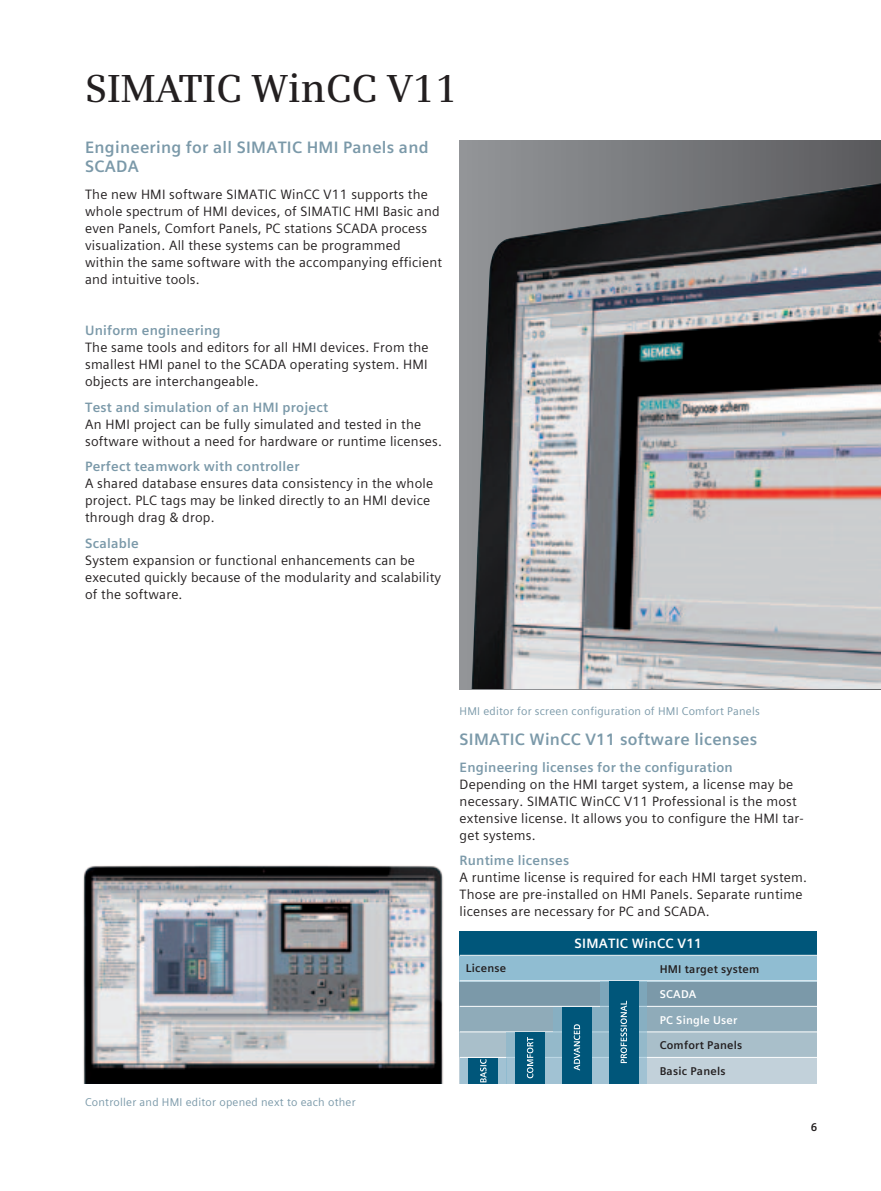
<style>
.page{position:relative;width:881px;height:1191px;background:#fff}
.page>*{position:absolute;margin:0;border:0;box-sizing:border-box;transform-origin:0 0}
.t1{font:600 39px "Siemens Serif";color:#231f20}
.t2{font:700 16.5px/19.2px "Siemens Sans Global";letter-spacing:.015em;color:#7b99a9}
.t3{font:13.5px/17px "Siemens Sans Global";letter-spacing:.015em;color:#231f20}
.t4{font:700 13.5px "Siemens Sans Global";letter-spacing:.015em;color:#7b99a9}
.t5{font:700 13.5px "Siemens Sans Global";letter-spacing:.015em;color:#fff}
.t6{font:11.25px "Siemens Sans Global";letter-spacing:.02em;color:#7b99a9}
.t7{font:700 11.25px "Siemens Sans Global";letter-spacing:.02em;color:#231f20}
.t8{font:700 11.25px "Siemens Sans Global";letter-spacing:.02em;color:#fff}
</style>
<div class="page">
<div style="left:459px;top:140px;width:421px;height:549px;background:linear-gradient(to right,#939699,#5a5a5d)"></div>
<img style="left:471px;top:183px;width:409px;height:506px">
<img style="left:83px;top:865px;width:360px;height:218px">
<div style="left:459px;top:981px;width:357px;height:25px;background:#7b99a9"></div>
<div style="left:459px;top:1006px;width:357px;height:26px;background:#8fabb9"></div>
<div style="left:459px;top:1032px;width:357px;height:25px;background:#a9bfca"></div>
<div style="left:459px;top:1057px;width:357px;height:26px;background:#c2d1da"></div>
<div style="left:459px;top:931px;width:357px;height:25px;background:#00567a"></div>
<div style="left:459px;top:955px;width:357px;height:26px;background:#90bdd2"></div>
<hr style="left:459px;top:955px;width:357px;height:1px;background:#fff">
<hr style="left:459px;top:980px;width:357px;height:1px;background:#fff">
<hr style="left:459px;top:1006px;width:357px;height:1px;background:#fff">
<hr style="left:459px;top:1031px;width:357px;height:1px;background:#fff">
<hr style="left:459px;top:1057px;width:357px;height:1px;background:#fff">
<svg style="left:459px;top:1057px;width:47px;height:26px"></svg>
<div style="left:468px;top:1057px;width:29px;height:26px;background:#00567a"></div>
<svg style="left:480px;top:1059px;width:6px;height:23px"></svg>
<svg style="left:600px;top:981px;width:46px;height:102px"></svg>
<div style="left:608px;top:981px;width:30px;height:102px;background:#00567a"></div>
<svg style="left:620px;top:1003px;width:6px;height:60px"></svg>
<svg style="left:553px;top:1006px;width:47px;height:77px"></svg>
<div style="left:561px;top:1006px;width:30px;height:77px;background:#00567a"></div>
<svg style="left:573px;top:1024px;width:7px;height:46px"></svg>
<svg style="left:506px;top:1032px;width:47px;height:51px"></svg>
<div style="left:514px;top:1032px;width:30px;height:51px;background:#00567a"></div>
<svg style="left:526px;top:1037px;width:7px;height:41px"></svg>
<h1 class="t1" style="left:85px;top:66px;width:374px">SIMATIC WinCC V11</h1>
<p class="t2" style="left:85px;top:138px;width:345px">Engineering for all SIMATIC HMI Panels and<br>SCADA</p>
<p class="t3" style="left:85px;top:186px;width:358px">The new HMI software SIMATIC WinCC V11 supports the whole spectrum of HMI devices, of SIMATIC HMI Basic and even Panels, Comfort Panels, PC stations SCADA process visualization. All these systems can be programmed within the same software with the accompanying efficient and intuitive tools.</p>
<p class="t4" style="left:85px;top:320px;width:137px">Uniform engineering</p>
<p class="t3" style="left:85px;top:339px;width:345px;text-align:justify">The same tools and editors for all HMI devices. From the smallest HMI panel to the SCADA operating system. HMI objects are interchangeable.</p>
<p class="t4" style="left:85px;top:396px;width:244px">Test and simulation of an HMI project</p>
<p class="t3" style="left:85px;top:415px;width:358px">An HMI project can be fully simulated and tested in the software without a need for hardware or runtime licenses.</p>
<p class="t4" style="left:85px;top:456px;width:216px">Perfect teamwork with controller</p>
<p class="t3" style="left:85px;top:475px;width:349px">A shared database ensures data consistency in the whole project. PLC tags may be linked directly to an HMI device through drag &amp; drop.</p>
<p class="t4" style="left:85px;top:532px;width:55px">Scalable</p>
<p class="t3" style="left:85px;top:551px;width:357px">System expansion or functional enhancements can be executed quickly because of the modularity and scalability of the software.</p>
<p class="t6" style="left:85px;top:1093px;width:272px">Controller and HMI editor opened next to each other</p>
<p class="t6" style="left:459px;top:702px;width:301px">HMI editor for screen configuration of HMI Comfort Panels</p>
<p class="t2" style="left:459px;top:730px;width:299px">SIMATIC WinCC V11 software licenses</p>
<p class="t4" style="left:459px;top:756px;width:274px">Engineering licenses for the configuration</p>
<p class="t3" style="left:459px;top:775px;width:345px">Depending on the HMI target system, a license may be necessary. SIMATIC WinCC V11 Professional is the most extensive license. It allows you to configure the HMI tar&shy;get systems.</p>
<p class="t4" style="left:459px;top:850px;width:111px">Runtime licenses</p>
<p class="t3" style="left:459px;top:869px;width:349px">A runtime license is required for each HMI target system.<br>Those are pre-installed on HMI Panels. Separate runtime licenses are necessary for PC and SCADA.</p>
<p class="t5" style="left:574px;top:933px;width:129px">SIMATIC WinCC V11</p>
<p class="t7" style="left:465px;top:959px;width:42px">License</p>
<p class="t7" style="left:659px;top:960px;width:101px">HMI target system</p>
<p class="t8" style="left:659px;top:985px;width:38px">SCADA</p>
<p class="t8" style="left:659px;top:1011px;width:79px">PC Single User</p>
<p class="t7" style="left:659px;top:1036px;width:84px">Comfort Panels</p>
<p class="t7" style="left:659px;top:1062px;width:67px">Basic Panels</p>
<p class="t7" style="left:810px;top:1118px;width:8px">6</p>
</div>
